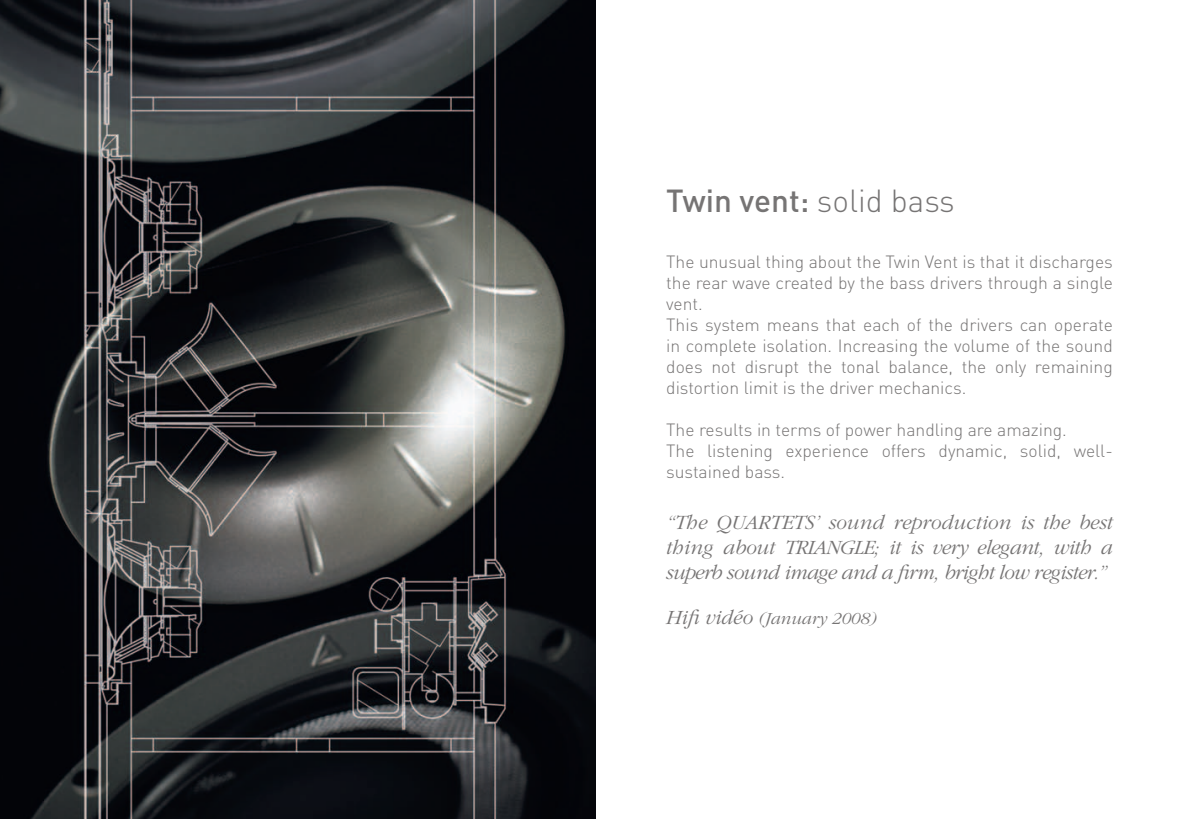
<style>
.page{position:relative;width:1191px;height:819px;background:#fff}
.page>*{position:absolute;margin:0;border:0;box-sizing:border-box;transform-origin:0 0}
.t1{font:500 31.5px "DIN";color:#767474}
.t2{font:italic 300 21px/25.2px "Garamond";letter-spacing:-.03em;color:#767474;text-align:justify}
.t3{font:300 17.5px/21px "DIN";color:#767474}
.t4{font:italic 300 17.5px "Garamond";color:#767474}
.s1{font-weight:300}
.s2{font-size:21px}
</style>
<div class="page">
<img style="left:0;top:0;width:595px;height:819px">
<h1 class="t1" style="left:666px;top:181px;width:290px">Twin vent: <span class="s1">solid bass</span></h1>
<p class="t3" style="left:666px;top:251px;width:448px">The unusual thing about the Twin Vent is that it discharges the rear wave created by the bass drivers through a single vent.<br>This system means that each of the drivers can operate in complete isolation. Increasing the volume of the sound does not disrupt the tonal balance, the only remaining distortion limit is the driver mechanics.</p>
<p class="t3" style="left:666px;top:419px;width:448px">The results in terms of power handling are amazing.<br>The listening experience offers dynamic, solid, well&shy;sustained bass.</p>
<p class="t2" style="left:666px;top:510px;width:448px">“The QUARTETS’ sound reproduction is the best thing about TRIANGLE; it is very elegant, with a superb sound image and a firm, bright low register.”</p>
<p class="t4" style="left:666px;top:609px;width:212px"><span class="s2">Hifi vidéo</span> (January 2008)</p>
</div>
